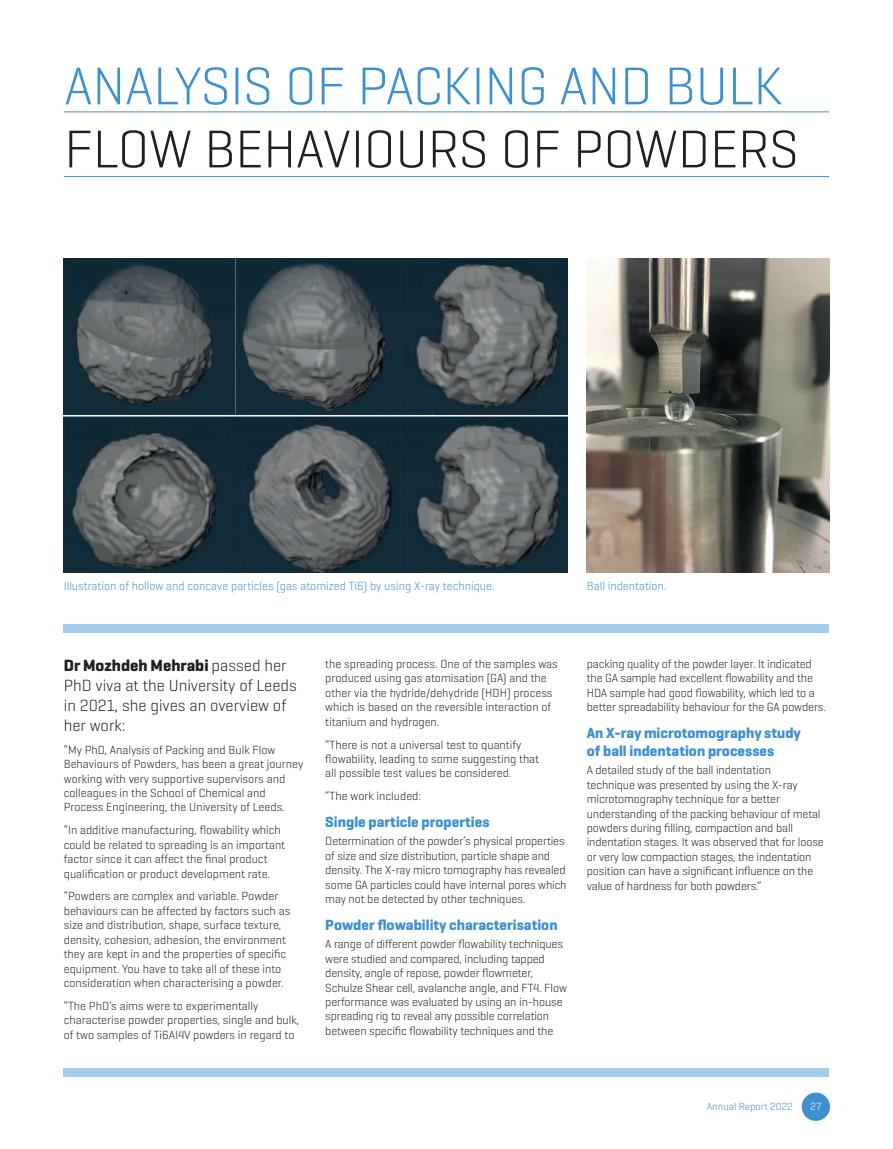
<style>
.page{position:relative;width:893px;height:1149px;background:#fff}
.page>*{position:absolute;margin:0;border:0;box-sizing:border-box;transform-origin:0 0}
.t1{font:300 54px "Geogrotesque";letter-spacing:-.005em;color:#3d91ce}
.t2{font:300 54px "Geogrotesque";letter-spacing:-.005em;color:#231f20}
.t3{font:300 16.5px/19.8px "Geogrotesque";color:#231f20}
.t4{font:700 15px/18px "Geogrotesque";color:#3d91ce}
.t5{font:300 12px/14.4px "Geogrotesque";letter-spacing:-.01em;color:#231f20}
.t6{font:300 12px "Geogrotesque";color:#3d91ce}
.t7{font:300 10.5px "Geogrotesque";color:#3d91ce}
.t8{font:300 10.5px "Geogrotesque";color:#fff}
.s1{font-weight:700}
</style>
<div class="page">
<div style="left:802px;top:1092px;width:28px;height:28px;background:#3d91ce;border-radius:50%"></div>
<hr style="left:64px;top:112px;width:765px;height:1px;background:#3d91ce">
<hr style="left:64px;top:176px;width:765px;height:1px;background:#3d91ce">
<img style="left:64px;top:258px;width:504px;height:314px">
<img style="left:587px;top:258px;width:242px;height:314px">
<div style="left:64px;top:624px;width:765px;height:8px;background:#a4cdec"></div>
<div style="left:64px;top:1067px;width:765px;height:9px;background:#a4cdec"></div>
<h1 class="t1" style="left:64px;top:52px;width:720px">ANALYSIS OF PACKING AND BULK</h1>
<h1 class="t2" style="left:64px;top:115px;width:736px">FLOW BEHAVIOURS OF POWDERS</h1>
<p class="t6" style="left:64px;top:578px;width:432px">Illustration of hollow and concave particles (gas atomized Ti6) by using X-ray technique.</p>
<p class="t6" style="left:587px;top:578px;width:81px">Ball indentation.</p>
<h2 class="t3" style="left:64px;top:655px;width:235px"><span class="s1">Dr Mozhdeh Mehrabi</span> passed her<br>PhD viva at the University of Leeds in 2021, she gives an overview of her work:</h2>
<p class="t5" style="left:64px;top:741px;width:241px">“My PhD, Analysis of Packing and Bulk Flow Behaviours of Powders, has been a great journey working with very supportive supervisors and colleagues in the School of Chemical and Process Engineering, the University of Leeds.</p>
<p class="t5" style="left:64px;top:822px;width:223px">“In additive manufacturing, flowability which could be related to spreading is an important factor since it can affect the final product qualification or product development rate.</p>
<p class="t5" style="left:64px;top:888px;width:228px">“Powders are complex and variable. Powder behaviours can be affected by factors such as size and distribution, shape, surface texture, density, cohesion, adhesion, the environment they are kept in and the properties of specific equipment. You have to take all of these into consideration when characterising a powder.</p>
<p class="t5" style="left:64px;top:997px;width:237px">“The PhD’s aims were to experimentally characterise powder properties, single and bulk, of two samples of Ti6AI4V powders in regard to</p>
<p class="t5" style="left:325px;top:656px;width:234px">the spreading process. One of the samples was produced using gas atomisation (GA) and the other via the hydride/dehydride (HDH) process which is based on the reversible interaction of titanium and hydrogen.</p>
<p class="t5" style="left:325px;top:736px;width:215px">“There is not a universal test to quantify flowability, leading to some suggesting that all possible test values be considered.</p>
<p class="t5" style="left:325px;top:788px;width:97px">“The work included:</p>
<p class="t4" style="left:325px;top:812px;width:166px">Single particle properties</p>
<p class="t5" style="left:325px;top:833px;width:243px">Determination of the powder’s physical properties of size and size distribution, particle shape and density. The X-ray micro tomography has revealed some GA particles could have internal pores which may not be detected by other techniques.</p>
<p class="t4" style="left:325px;top:915px;width:234px">Powder flowability characterisation</p>
<p class="t5" style="left:325px;top:936px;width:243px">A range of different powder flowability techniques were studied and compared, including tapped density, angle of repose, powder flowmeter, Schulze Shear cell, avalanche angle, and FT4. Flow performance was evaluated by using an in-house spreading rig to reveal any possible correlation between specific flowability techniques and the</p>
<p class="t5" style="left:587px;top:656px;width:240px">packing quality of the powder layer. It indicated the GA sample had excellent flowability and the HDA sample had good flowability, which led to a better spreadability behaviour for the GA powders.</p>
<p class="t4" style="left:587px;top:723px;width:216px">An X-ray microtomography study of ball indentation processes</p>
<p class="t5" style="left:587px;top:762px;width:238px">A detailed study of the ball indentation<br>technique was presented by using the X-ray microtomography technique for a better understanding of the packing behaviour of metal powders during filling, compaction and ball indentation stages. It was observed that for loose or very low compaction stages, the indentation position can have a significant influence on the value of hardness for both powders.”</p>
<p class="t7" style="left:707px;top:1099px;width:88px">Annual Report 2022</p>
<p class="t8" style="left:810px;top:1099px;width:12px">27</p>
</div>
